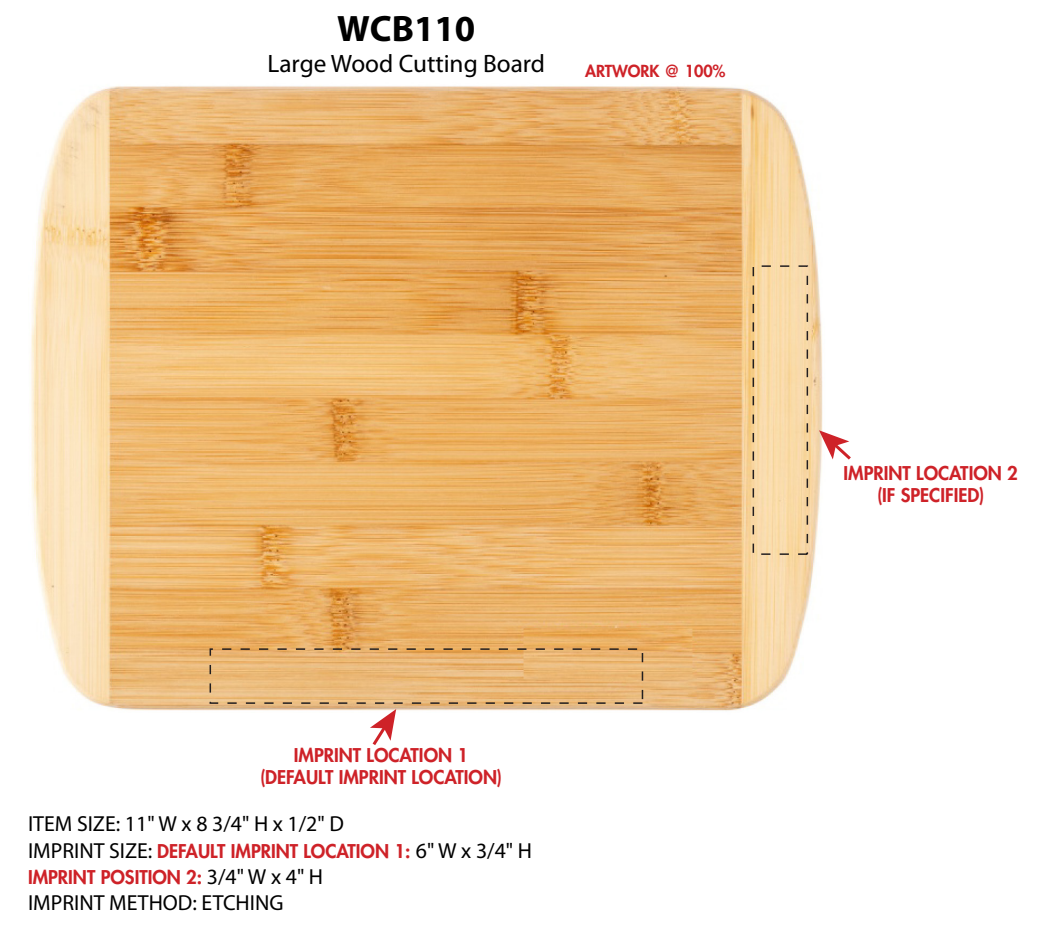
<style>
.page{position:relative;width:1045px;height:942px;background:#fff}
.page>*{position:absolute;margin:0;border:0;box-sizing:border-box;transform-origin:0 0}
.t1{font:700 36.9px "Myriad Pro";color:#000}
.t2{font:25.2px "Myriad Pro";color:#000}
.t3{font:21.8px "Myriad Pro";color:#000}
.t4{font:800 18.5px/22.2px "Futura";color:#ce2228;text-align:center}
.t5{font:800 16.2px "Futura";color:#ce2228}
.s1{font-family:"Myriad Pro";font-weight:400;font-size:21.8px;color:#000}
</style>
<div class="page">
<img style="left:31px;top:86px;width:792px;height:625px">
<div style="left:209px;top:648px;width:434px;height:56px;border:2px dashed #231f20"></div>
<div style="left:752px;top:265px;width:56px;height:290px;border:2px dashed #231f20"></div>
<svg style="left:370px;top:709px;width:26px;height:36px"></svg>
<svg style="left:819px;top:430px;width:32px;height:33px"></svg>
<h1 class="t1" style="left:337px;top:5px;width:140px">WCB110</h1>
<h2 class="t2" style="left:267px;top:48px;width:279px">Large Wood Cutting Board</h2>
<p class="t5" style="left:585px;top:61px;width:142px">ARTWORK @ 100%</p>
<p class="t4" style="left:260px;top:744px;width:243px">IMPRINT LOCATION 1 (DEFAULT IMPRINT LOCATION)</p>
<p class="t3" style="left:28px;top:811px;width:317px">ITEM SIZE: 11" W x 8 3/4" H x 1/2" D</p>
<p class="t4" style="left:28px;top:838px;width:505px;line-height:26.2px;text-align:left"><span class="s1">IMPRINT SIZE:</span> DEFAULT IMPRINT LOCATION 1: <span class="s1">6" W x 3/4" H<br></span>IMPRINT POSITION 2: <span class="s1">3/4" W x 4" H</span></p>
<p class="t3" style="left:28px;top:889px;width:257px">IMPRINT METHOD: ETCHING</p>
<p class="t4" style="left:843px;top:462px;width:176px">IMPRINT LOCATION 2 (IF SPECIFIED)</p>
</div>
